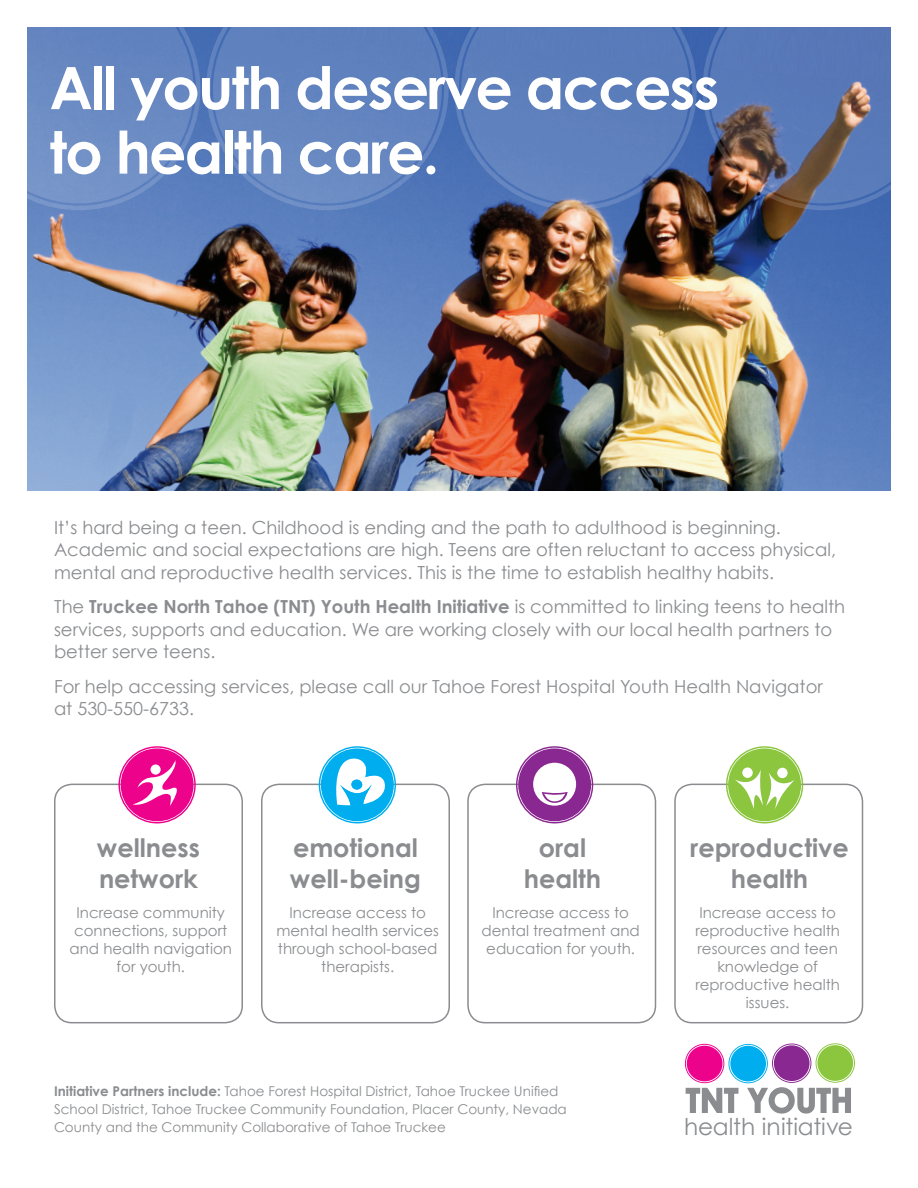
<style>
.page{position:relative;width:918px;height:1188px;background:#fff}
.page>*{position:absolute;margin:0;border:0;box-sizing:border-box;transform-origin:0 0}
.t1{font:700 58.5px/64.5px "Century Gothic";letter-spacing:-.03em;color:#fff}
.t2{font:700 25.5px "Century Gothic";color:#8a8c8f}
.t3{font:23.25px "Century Gothic";letter-spacing:-.005em;color:#8a8c8f}
.t4{font:18px/22.5px "Century Gothic";color:#8a8c8f}
.t5{font:15px/18px "Century Gothic";color:#8a8c8f;text-align:center}
.t6{font:13.5px/18px "Century Gothic";color:#8a8c8f}
.s1{font-weight:700}
</style>
<div class="page">
<img style="left:27px;top:27px;width:864px;height:463px">
<div style="left:54px;top:784px;width:189px;height:239px;border:2px solid #8a8c8f;border-radius:17px"></div>
<div style="left:467px;top:784px;width:189px;height:239px;border:2px solid #8a8c8f;border-radius:17px"></div>
<div style="left:261px;top:784px;width:189px;height:239px;border:2px solid #8a8c8f;border-radius:17px"></div>
<div style="left:674px;top:784px;width:189px;height:239px;border:2px solid #8a8c8f;border-radius:17px"></div>
<div style="left:321px;top:748px;width:73px;height:73px;background:#00aeef;border-radius:50%"></div>
<div style="left:319px;top:746px;width:77px;height:77px;border:1px solid #00aeef;border-radius:50%"></div>
<div style="left:322px;top:749px;width:71px;height:72px;border:1px solid #00aeef;border-radius:50%"></div>
<svg style="left:331px;top:757px;width:56px;height:48px"></svg>
<div style="left:351px;top:779px;width:11px;height:11px;background:#00aeef;border-radius:50%"></div>
<div style="left:121px;top:748px;width:73px;height:73px;background:#ed028c;border-radius:50%"></div>
<div style="left:118px;top:746px;width:78px;height:77px;border:1px solid #ed028c;border-radius:50%"></div>
<div style="left:121px;top:749px;width:72px;height:72px;border:1px solid #ed028c;border-radius:50%"></div>
<svg style="left:133px;top:760px;width:44px;height:46px"></svg>
<div style="left:151px;top:764px;width:10px;height:11px;background:#fff;border-radius:50%"></div>
<div style="left:728px;top:748px;width:73px;height:73px;background:#8bc63e;border-radius:50%"></div>
<div style="left:726px;top:746px;width:77px;height:77px;border:1px solid #8bc63e;border-radius:50%"></div>
<div style="left:729px;top:749px;width:71px;height:72px;border:1px solid #8bc63e;border-radius:50%"></div>
<svg style="left:734px;top:769px;width:61px;height:40px"></svg>
<div style="left:777px;top:768px;width:11px;height:10px;background:#fff;border-radius:50%"></div>
<div style="left:742px;top:767px;width:11px;height:11px;background:#fff;border-radius:50%"></div>
<div style="left:518px;top:748px;width:73px;height:73px;background:#892890;border-radius:50%"></div>
<div style="left:516px;top:746px;width:77px;height:77px;border:1px solid #892890;border-radius:50%"></div>
<div style="left:519px;top:749px;width:71px;height:72px;border:1px solid #892890;border-radius:50%"></div>
<div style="left:533px;top:763px;width:43px;height:43px;background:#fff;border-radius:50%"></div>
<svg style="left:542px;top:792px;width:26px;height:11px"></svg>
<svg style="left:27px;top:27px;width:173px;height:183px;background:#6888c2"></svg>
<svg style="left:206px;top:27px;width:243px;height:183px;background:#5479ba"></svg>
<svg style="left:215px;top:27px;width:225px;height:174px;background:#6183be"></svg>
<img style="left:454px;top:27px;width:243px;height:183px">
<svg style="left:463px;top:27px;width:225px;height:174px;background:#5b7cb7"></svg>
<svg style="left:703px;top:27px;width:188px;height:183px;background:#495982"></svg>
<svg style="left:709px;top:27px;width:182px;height:176px;background:#5f6d95"></svg>
<svg style="left:728px;top:1044px;width:40px;height:39px"></svg>
<svg style="left:729px;top:1045px;width:38px;height:37px"></svg>
<div style="left:730px;top:1046px;width:36px;height:35px;background:#00aeef;border-radius:50%"></div>
<svg style="left:685px;top:1044px;width:39px;height:39px"></svg>
<svg style="left:686px;top:1045px;width:37px;height:37px"></svg>
<div style="left:687px;top:1046px;width:35px;height:35px;background:#ed028c;border-radius:50%"></div>
<svg style="left:772px;top:1044px;width:39px;height:39px"></svg>
<svg style="left:773px;top:1044px;width:37px;height:38px"></svg>
<div style="left:774px;top:1045px;width:36px;height:36px;background:#892890;border-radius:50%"></div>
<svg style="left:816px;top:1043px;width:39px;height:40px"></svg>
<svg style="left:817px;top:1044px;width:37px;height:38px"></svg>
<div style="left:817px;top:1045px;width:36px;height:36px;background:#8bc63e;border-radius:50%"></div>
<svg style="left:685px;top:1087px;width:166px;height:27px"></svg>
<p class="t1" style="left:50px;top:54px;width:671px">All youth deserve access to health care.</p>
<p class="t4" style="left:54px;top:516px;width:784px">It’s hard being a teen. Childhood is ending and the path to adulthood is beginning.<br>Academic and social expectations are high. Teens are often reluctant to access physical, mental and reproductive health services. This is the time to establish healthy habits.</p>
<p class="t4" style="left:54px;top:595px;width:793px">The <span class="s1">Truckee North Tahoe (TNT) Youth Health Initiative</span> is committed to linking teens to health services, supports and education. We are working closely with our local health partners to better serve teens.</p>
<p class="t4" style="left:54px;top:675px;width:770px">For help accessing services, please call our Tahoe Forest Hospital Youth Health Navigator at 530-550-6733.</p>
<p class="t2" style="left:97px;top:832px;width:105px">wellness</p>
<p class="t2" style="left:99px;top:862px;width:100px">network</p>
<p class="t2" style="left:293px;top:832px;width:126px">emotional</p>
<p class="t2" style="left:290px;top:862px;width:133px">well-being</p>
<p class="t2" style="left:539px;top:832px;width:49px">oral</p>
<p class="t2" style="left:524px;top:862px;width:79px">health</p>
<p class="t2" style="left:690px;top:832px;width:160px">reproductive</p>
<p class="t2" style="left:731px;top:862px;width:79px">health</p>
<p class="t5" style="left:70px;top:904px;width:164px">Increase community connections, support and health navigation for youth.</p>
<p class="t5" style="left:276px;top:904px;width:164px">Increase access to mental health services through school-based therapists.</p>
<p class="t5" style="left:482px;top:904px;width:160px">Increase access to dental treatment and education for youth.</p>
<p class="t5" style="left:695px;top:904px;width:146px">Increase access to reproductive health resources and teen knowledge of reproductive health issues.</p>
<p class="t6" style="left:54px;top:1081px;width:514px"><span class="s1">Initiative Partners include:</span> Tahoe Forest Hospital District, Tahoe Truckee Unified<br>School District, Tahoe Truckee Community Foundation, Placer County, Nevada<br>County and the Community Collaborative of Tahoe Truckee</p>
<p class="t3" style="left:684px;top:1113px;width:170px">health initiative</p>
</div>
